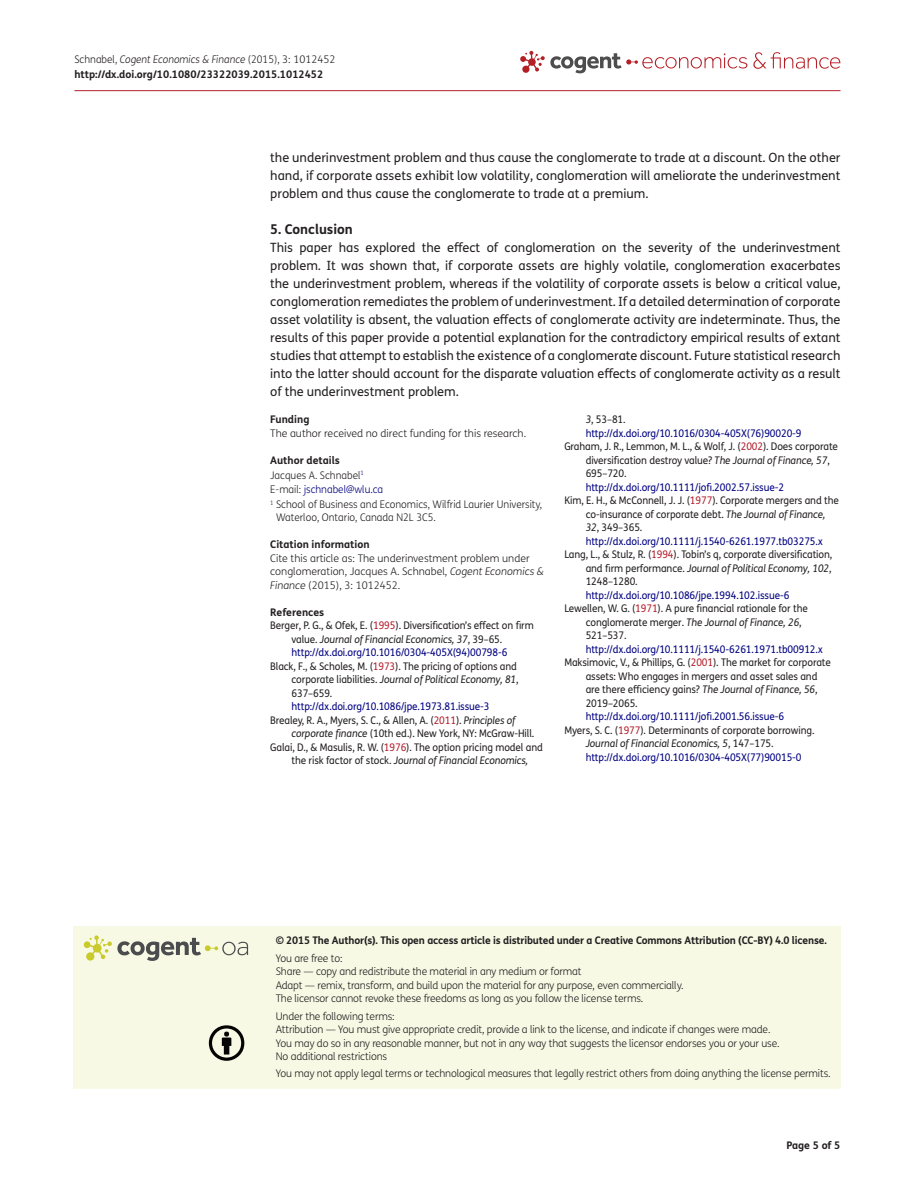
<style>
.page{position:relative;width:915px;height:1191px;background:#fff}
.page>*{position:absolute;margin:0;border:0;box-sizing:border-box;transform-origin:0 0}
.t1{font:700 13.5px "FS Me Pro";color:#231f20}
.t2{font:12.75px/18px "FS Me Pro";color:#231f20;text-align:justify}
.t3{font:10.5px "FS Me Pro";letter-spacing:-.01em;color:#231f20;scale:.95 1}
.t4{font:300 10.5px/13.5px "FS Me Pro";letter-spacing:-.015em;color:#231f20}
.t5{font:10.5px "FS Me Pro";letter-spacing:-.01em;color:#000080;scale:.95 1}
.t6{font:italic 10.5px "FS Me Pro";letter-spacing:-.01em;color:#231f20;scale:.95 1}
.t7{font:700 10.5px/15px "FS Me Pro";letter-spacing:-.015em;color:#231f20}
.t8{font:300 10.5px/14.9px "FS Me Pro";letter-spacing:-.015em;color:#231f20;scale:.95 1}
.s1{font-weight:300}
.s2{font-weight:300;font-style:italic}
.s3{font-weight:700}
.s4{color:#000080}
.s5{font-style:italic}
.s6{color:#b3202d}
.s7{font-style:normal}
</style>
<div class="page">
<svg style="left:520px;top:51px;width:24px;height:22px"></svg>
<svg style="left:753px;top:52px;width:87px;height:17px"></svg>
<svg style="left:550px;top:53px;width:197px;height:20px"></svg>
<hr style="left:74px;top:90px;width:766px;height:1px;background:#b3202d">
<div style="left:74px;top:926px;width:766px;height:162px;background:#f8f9e5"></div>
<svg style="left:84px;top:935px;width:164px;height:26px;background:#d3d4bb"></svg>
<svg style="left:209px;top:1025px;width:35px;height:35px"></svg>
<p class="t7" style="left:74px;top:51px;width:262px"><span class="s1">Schnabel,</span> <span class="s2">Cogent Economics &amp; Finance</span> <span class="s1">(2015), 3: 1012452 </span>http://dx.doi.org/10.1080/23322039.2015.1012452</p>
<p class="t2" style="left:270px;top:148px;width:571px">the underinvestment problem and thus cause the conglomerate to trade at a discount. On the other hand, if corporate assets exhibit low volatility, conglomeration will ameliorate the underinvestment problem and thus cause the conglomerate to trade at a premium.</p>
<p class="t1" style="left:270px;top:219px;width:84px">5. Conclusion</p>
<p class="t2" style="left:270px;top:238px;width:571px">This paper has explored the effect of conglomeration on the severity of the underinvestment problem. It was shown that, if corporate assets are highly volatile, conglomeration exacerbates the underinvestment problem, whereas if the volatility of corporate assets is below a critical value, conglomeration remediates the problem of underinvestment. If a detailed determination of corporate asset volatility is absent, the valuation effects of conglomerate activity are indeterminate. Thus, the results of this paper provide a potential explanation for the contradictory empirical results of extant studies that attempt to establish the existence of a conglomerate discount. Future statistical research into the latter should account for the disparate valuation effects of conglomerate activity as a result of the underinvestment problem.</p>
<p class="t7" style="left:270px;top:411px;width:41px">Funding</p>
<p class="t4" style="left:270px;top:426px;width:257px">The author received no direct funding for this research.</p>
<p class="t8" style="left:270px;top:452px;width:288px"><span class="s3">Author details<br></span>Jacques A. Schnabel<sup>1<br></sup>E-mail: <span class="s4">jschnabel@wlu.ca<br></span><sup>1</sup> School of Business and Economics, Wilfrid Laurier University,</p>
<p class="t8" style="left:276px;top:509px;width:170px">Waterloo, Ontario, Canada N2L 3C5.</p>
<p class="t7" style="left:270px;top:536px;width:101px">Citation information</p>
<p class="t4" style="left:270px;top:551px;width:275px">Cite this article as: The underinvestment problem under conglomeration, Jacques A. Schnabel, <span class="s5">Cogent Economics &amp;<br>Finance</span> (2015), 3: 1012452.</p>
<p class="t7" style="left:270px;top:604px;width:56px">References</p>
<p class="t3" style="left:270px;top:618px;width:279px">Berger, P. G., &amp; Ofek, E. (<span class="s6">1995</span>). Diversification’s effect on firm</p>
<p class="t6" style="left:291px;top:631px;width:223px"><span class="s7">value.</span> Journal of Financial Economics, 37<span class="s7">, 39–65.</span></p>
<p class="t5" style="left:291px;top:645px;width:229px">http://dx.doi.org/10.1016/0304-405X(94)00798-6</p>
<p class="t3" style="left:270px;top:658px;width:261px">Black, F., &amp; Scholes, M. (<span class="s6">1973</span>). The pricing of options and</p>
<p class="t6" style="left:291px;top:672px;width:240px"><span class="s7">corporate liabilities.</span> Journal of Political Economy, 81<span class="s7">,</span></p>
<p class="t3" style="left:291px;top:685px;width:44px">637–659.</p>
<p class="t5" style="left:291px;top:699px;width:210px">http://dx.doi.org/10.1086/jpe.1973.81.issue-3</p>
<p class="t3" style="left:270px;top:712px;width:259px">Brealey, R. A., Myers, S. C., &amp; Allen, A. (<span class="s6">2011</span>). <span class="s5">Principles of</span></p>
<p class="t3" style="left:291px;top:726px;width:257px"><span class="s5">corporate finance</span> (10th ed.). New York, NY: McGraw-Hill.</p>
<p class="t3" style="left:270px;top:739px;width:288px">Galai, D., &amp; Masulis, R. W. (<span class="s6">1976</span>). The option pricing model and</p>
<p class="t6" style="left:291px;top:753px;width:251px"><span class="s7">the risk factor of stock.</span> Journal of Financial Economics,</p>
<p class="t3" style="left:585px;top:412px;width:44px"><span class="s5">3</span>, 53–81.</p>
<p class="t5" style="left:585px;top:426px;width:229px">http://dx.doi.org/10.1016/0304-405X(76)90020-9</p>
<p class="t3" style="left:564px;top:439px;width:289px">Graham, J. R., Lemmon, M. L., &amp; Wolf, J. (<span class="s6">2002</span>). Does corporate</p>
<p class="t3" style="left:585px;top:453px;width:258px">diversification destroy value? <span class="s5">The Journal of Finance, 57</span>,</p>
<p class="t3" style="left:585px;top:466px;width:44px">695–720.</p>
<p class="t5" style="left:585px;top:480px;width:210px">http://dx.doi.org/10.1111/jofi.2002.57.issue-2</p>
<p class="t3" style="left:564px;top:493px;width:290px">Kim, E. H., &amp; McConnell, J. J. (<span class="s6">1977</span>). Corporate mergers and the</p>
<p class="t3" style="left:585px;top:507px;width:254px">co-insurance of corporate debt. <span class="s5">The Journal of Finance,</span></p>
<p class="t3" style="left:585px;top:520px;width:61px"><span class="s5">32</span>, 349–365.</p>
<p class="t5" style="left:585px;top:534px;width:251px">http://dx.doi.org/10.1111/j.1540-6261.1977.tb03275.x</p>
<p class="t3" style="left:564px;top:547px;width:283px">Lang, L., &amp; Stulz, R. (<span class="s6">1994</span>). Tobin’s q, corporate diversification,</p>
<p class="t6" style="left:585px;top:560px;width:260px"><span class="s7">and firm performance.</span> Journal of Political Economy, 102<span class="s7">,</span></p>
<p class="t3" style="left:585px;top:574px;width:56px">1248–1280.</p>
<p class="t5" style="left:585px;top:588px;width:216px">http://dx.doi.org/10.1086/jpe.1994.102.issue-6</p>
<p class="t3" style="left:564px;top:601px;width:258px">Lewellen, W. G. (<span class="s6">1971</span>). A pure financial rationale for the</p>
<p class="t6" style="left:585px;top:614px;width:229px"><span class="s7">conglomerate merger.</span> The Journal of Finance, 26<span class="s7">,</span></p>
<p class="t3" style="left:585px;top:628px;width:44px">521–537.</p>
<p class="t5" style="left:585px;top:642px;width:251px">http://dx.doi.org/10.1111/j.1540-6261.1971.tb00912.x</p>
<p class="t3" style="left:564px;top:655px;width:282px">Maksimovic, V., &amp; Phillips, G. (<span class="s6">2001</span>). The market for corporate</p>
<p class="t3" style="left:585px;top:669px;width:245px">assets: Who engages in mergers and asset sales and</p>
<p class="t3" style="left:585px;top:682px;width:245px">are there efficiency gains? <span class="s5">The Journal of Finance, 56</span>,</p>
<p class="t3" style="left:585px;top:696px;width:56px">2019–2065.</p>
<p class="t5" style="left:585px;top:709px;width:210px">http://dx.doi.org/10.1111/jofi.2001.56.issue-6</p>
<p class="t3" style="left:564px;top:723px;width:265px">Myers, S. C. (<span class="s6">1977</span>). Determinants of corporate borrowing.</p>
<p class="t6" style="left:585px;top:736px;width:199px">Journal of Financial Economics, 5<span class="s7">, 147–175.</span></p>
<p class="t5" style="left:585px;top:750px;width:229px">http://dx.doi.org/10.1016/0304-405X(77)90015-0</p>
<p class="t7" style="left:276px;top:932px;width:552px">© 2015 The Author(s). This open access article is distributed under a Creative Commons Attribution (CC-BY) 4.0 license.</p>
<p class="t4" style="left:276px;top:951px;width:409px">You are free to:<br>Share — copy and redistribute the material in any medium or format<br>Adapt — remix, transform, and build upon the material for any purpose, even commercially.<br>The licensor cannot revoke these freedoms as long as you follow the license terms.</p>
<p class="t4" style="left:276px;top:1009px;width:505px">Under the following terms:<br>Attribution — You must give appropriate credit, provide a link to the license, and indicate if changes were made.<br>You may do so in any reasonable manner, but not in any way that suggests the licensor endorses you or your use.<br>No additional restrictions</p>
<p class="t4" style="left:276px;top:1066px;width:556px">You may not apply legal terms or technological measures that legally restrict others from doing anything the license permits.</p>
<p class="t7" style="left:786px;top:1137px;width:56px">Page 5 of 5</p>
</div>
